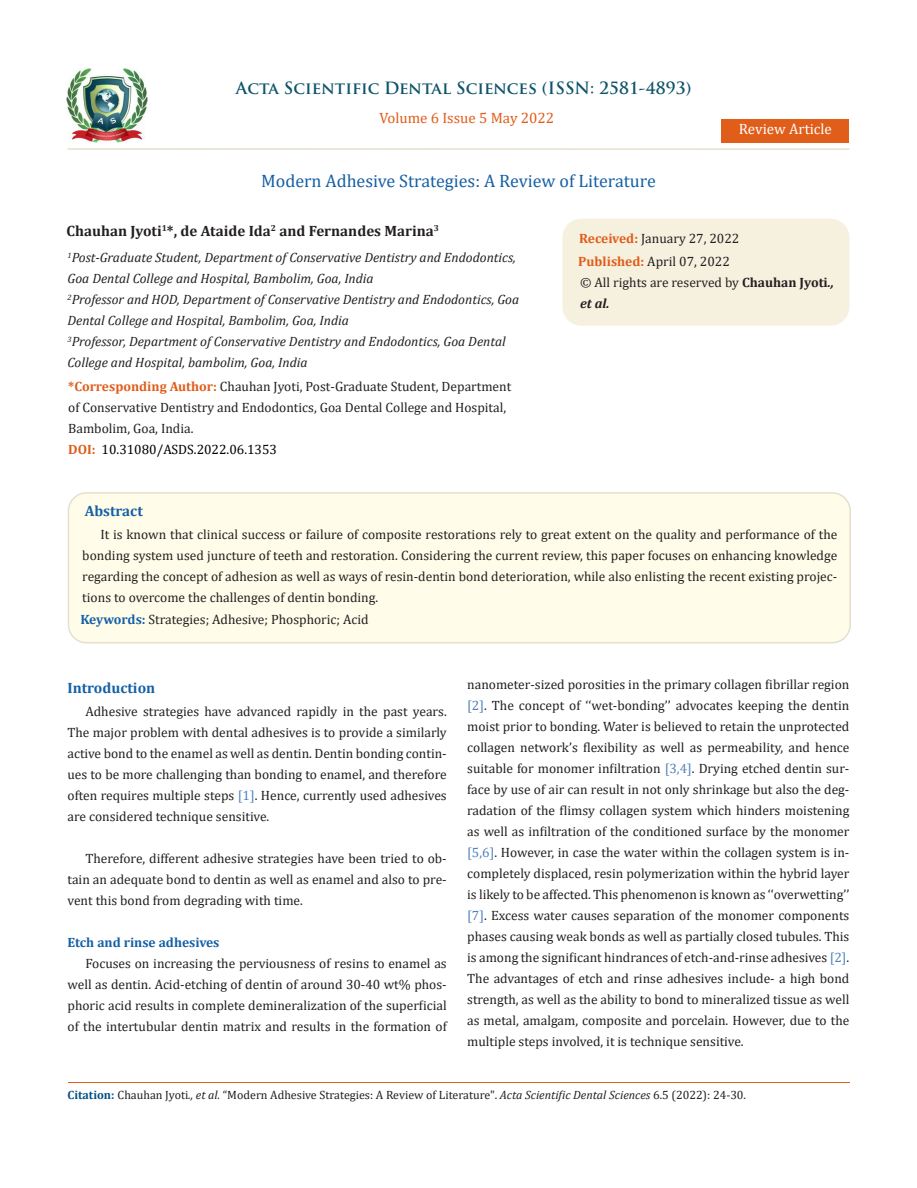
<style>
.page{position:relative;width:917px;height:1188px;background:#fff}
.page>*{position:absolute;margin:0;border:0;box-sizing:border-box;transform-origin:0 0}
.t1{font:18px "Cambria";color:#1560a6}
.t2{font:700 16.5px "Trajan Pro";color:#0e546a}
.t3{font:700 15px "Cambria";color:#231f20}
.t4{font:15px "Cambria";color:#e05d1a}
.t5{font:700 15px "Cambria";color:#1560a6}
.t6{font:15px "Cambria";color:#fff}
.t7{font:13.5px/21px "Cambria";color:#231f20;text-align:justify}
.t8{font:italic 13.5px/21px "Cambria";color:#231f20}
.t9{font:13.5px "Cambria";color:#000}
.t10{font:700 13.5px "Cambria";color:#1560a6}
.t11{font:12px "Cambria";color:#231f20}
.s1{font-weight:700;color:#e05d1a}
.s2{font-weight:700}
.s3{font-weight:700;font-style:italic}
.s4{font-weight:700;color:#1560a6}
.s5{color:#4f81bd}
.s6{font-weight:700;color:#035089}
.s7{font-style:italic}
</style>
<div class="page">
<img style="left:67px;top:68px;width:80px;height:74px">
<div style="left:721px;top:119px;width:128px;height:23px;background:#e05d1a"></div>
<div style="left:563px;top:219px;width:285px;height:106px;background:#f6f0df;border-radius:18px"></div>
<div style="left:562px;top:219px;width:287px;height:107px;border:2px solid #f6f0df;border-radius:18px"></div>
<div style="left:68px;top:493px;width:782px;height:150px;background:#fffde9;border-radius:18px"></div>
<div style="left:68px;top:492px;width:782px;height:151px;border:2px solid #e5dfce;border-radius:18px"></div>
<hr style="left:68px;top:1082px;width:781px;height:1px;background:#e05d1a">
<hr style="left:67px;top:148px;width:782px;height:2px;background:#e5dfce">
<p class="t2" style="left:236px;top:77px;width:457px">Acta Scientific Dental Sciences (ISSN: 2581-4893)</p>
<p class="t4" style="left:379px;top:109px;width:176px">Volume 6 Issue 5 May 2022</p>
<p class="t6" style="left:739px;top:120px;width:94px">Review Article</p>
<p class="t1" style="left:261px;top:170px;width:396px">Modern Adhesive Strategies: A Review of Literature</p>
<p class="t3" style="left:66px;top:220px;width:374px">Chauhan Jyoti<sup>1</sup>*, de Ataide Ida<sup>2</sup> and Fernandes Marina<sup>3</sup></p>
<p class="t8" style="left:67px;top:247px;width:450px"><sup>1</sup>Post-Graduate Student, Department of Conservative Dentistry and Endodontics,<br>Goa Dental College and Hospital, Bambolim, Goa, India</p>
<p class="t8" style="left:67px;top:289px;width:453px"><sup>2</sup>Professor and HOD, Department of Conservative Dentistry and Endodontics, Goa<br>Dental College and Hospital, Bambolim, Goa, India</p>
<p class="t8" style="left:67px;top:331px;width:440px"><sup>3</sup>Professor, Department of Conservative Dentistry and Endodontics, Goa Dental<br>College and Hospital, bambolim, Goa, India</p>
<p class="t7" style="left:68px;top:376px;width:444px;text-align:left"><span class="s1">*Corresponding Author:</span> Chauhan Jyoti, Post-Graduate Student, Department of Conservative Dentistry and Endodontics, Goa Dental College and Hospital,<br>Bambolim, Goa, India.</p>
<p class="t7" style="left:579px;top:227px;width:162px"><span class="s1">Received:</span> January 27, 2022</p>
<p class="t7" style="left:578px;top:250px;width:153px"><span class="s1">Published:</span> April 07, 2022</p>
<p class="t7" style="left:580px;top:272px;width:255px">© All rights are reserved by <span class="s2">Chauhan Jyoti</span><span class="s3">., et al.</span></p>
<p class="t9" style="left:68px;top:442px;width:210px"><span class="s1">DOI:</span> 10.31080/ASDS.2022.06.1353</p>
<p class="t5" style="left:85px;top:501px;width:60px">Abstract</p>
<p class="t7" style="left:82px;top:524px;width:756px;text-indent:18px">It is known that clinical success or failure of composite restorations rely to great extent on the quality and performance of the bonding system used juncture of teeth and restoration. Considering the current review, this paper focuses on enhancing knowledge regarding the concept of adhesion as well as ways of resin-dentin bond deterioration, while also enlisting the recent existing projec&shy;tions to overcome the challenges of dentin bonding.</p>
<p class="t7" style="left:80px;top:609px;width:290px"><span class="s4">Keywords:</span> Strategies; Adhesive; Phosphoric; Acid</p>
<p class="t5" style="left:67px;top:677px;width:89px">Introduction</p>
<p class="t7" style="left:67px;top:700px;width:381px;text-indent:18px">Adhesive strategies have advanced rapidly in the past years.<br>The major problem with dental adhesives is to provide a similarly active bond to the enamel as well as dentin. Dentin bonding contin&shy;ues to be more challenging than bonding to enamel, and therefore often requires multiple steps <span class="s5">[1]</span>. Hence, currently used adhesives are considered technique sensitive.</p>
<p class="t7" style="left:67px;top:847px;width:381px;text-indent:18px">Therefore, different adhesive strategies have been tried to ob&shy;tain an adequate bond to dentin as well as enamel and also to pre&shy;vent this bond from degrading with time.</p>
<p class="t10" style="left:67px;top:932px;width:153px">Etch and rinse adhesives</p>
<p class="t7" style="left:67px;top:952px;width:381px;text-indent:18px">Focuses on increasing the perviousness of resins to enamel as well as dentin. Acid-etching of dentin of around 30-40 wt% phos&shy;phoric acid results in complete demineralization of the superficial of the intertubular dentin matrix and results in the formation of</p>
<p class="t7" style="left:467px;top:674px;width:384px">nanometer-sized porosities in the primary collagen fibrillar region <span class="s5">[2]</span>. The concept of ‘‘wet-bonding’’ advocates keeping the dentin moist prior to bonding. Water is believed to retain the unprotected collagen network’s flexibility as well as permeability, and hence suitable for monomer infiltration <span class="s5">[3,4]</span>. Drying etched dentin sur&shy;face by use of air can result in not only shrinkage but also the deg&shy;radation of the flimsy collagen system which hinders moistening as well as infiltration of the conditioned surface by the monomer <span class="s5">[5,6]</span>. However, in case the water within the collagen system is in&shy;completely displaced, resin polymerization within the hybrid layer is likely to be affected. This phenomenon is known as ‘‘overwetting’’ <span class="s5">[7]</span>. Excess water causes separation of the monomer components phases causing weak bonds as well as partially closed tubules. This is among the significant hindrances of etch-and-rinse adhesives <span class="s5">[2]</span>.<br>The advantages of etch and rinse adhesives include- a high bond strength, as well as the ability to bond to mineralized tissue as well as metal, amalgam, composite and porcelain. However, due to the multiple steps involved, it is technique sensitive.</p>
<p class="t11" style="left:68px;top:1088px;width:680px"><span class="s6">Citation:</span> Chauhan Jyoti<span class="s7">., et al.</span> “Modern Adhesive Strategies: A Review of Literature". <span class="s7">Acta Scientific Dental Sciences</span> 6.5 (2022): 24-30.</p>
</div>
